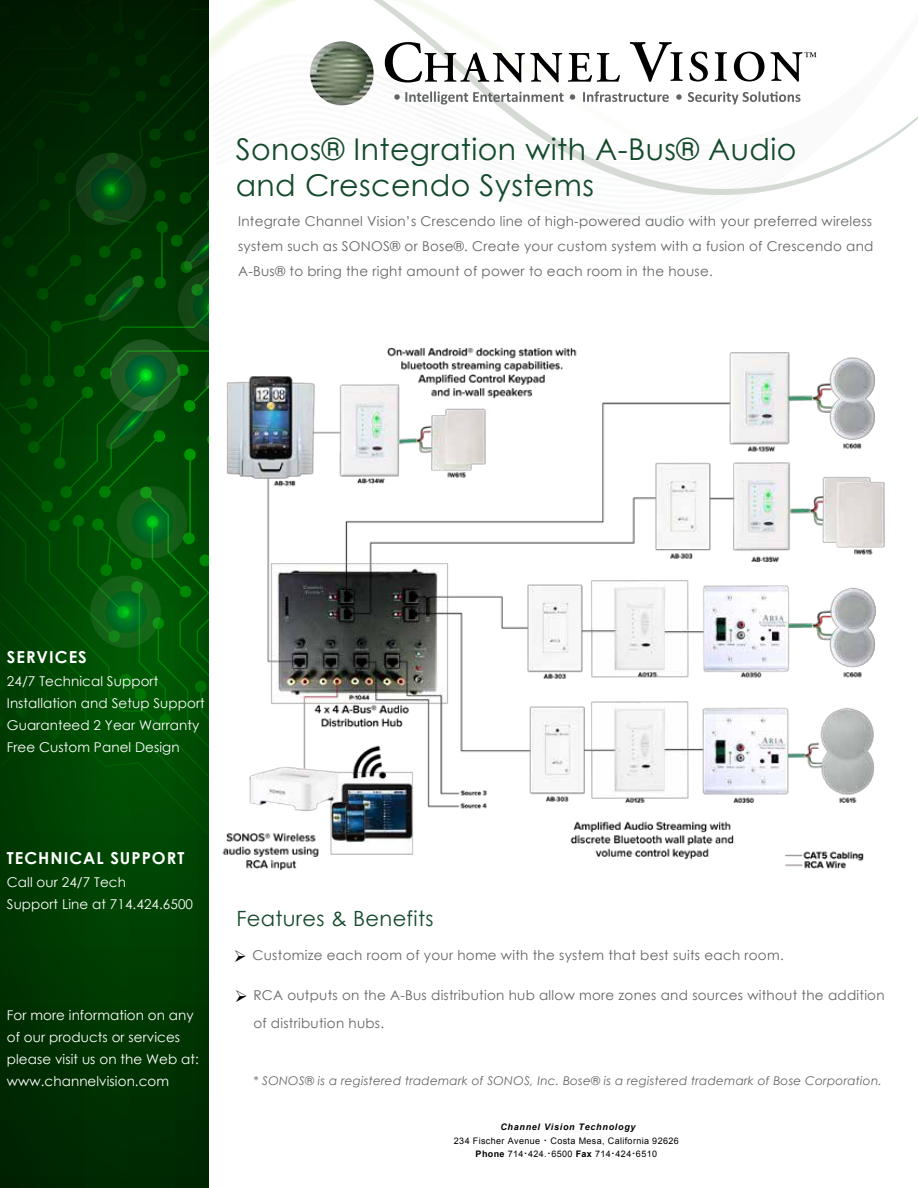
<style>
.page{position:relative;width:918px;height:1188px;background:#fff}
.page>*{position:absolute;margin:0;border:0;box-sizing:border-box;transform-origin:0 0}
.t1{font:30px/36px "Century Gothic";letter-spacing:.015em;color:#144a2c}
.t2{font:21px "Century Gothic";letter-spacing:.015em;color:#144a2c}
.t3{font:700 16.5px "Century Gothic";letter-spacing:.06em;color:#fff}
.t4{font:16.5px/27.2px "Wingdings";color:#000}
.t5{font:13.5px/25.2px "Century Gothic";letter-spacing:.02em;color:#636466;text-align:justify}
.t6{font:13.5px/22.2px "Century Gothic";letter-spacing:.005em;color:#fff}
.t7{font:italic 12px "Century Gothic";letter-spacing:.02em;color:#636466}
.t8{font:9px/13.5px "Arial";letter-spacing:.04em;color:#000;text-align:center}
.s1{color:#000}
.s2{font-weight:700;font-style:italic}
.s3{font-weight:700}
</style>
<div class="page">
<svg style="left:0;top:861px;width:208px;height:327px;background:#003402"></svg>
<svg style="left:0;top:0;width:208px;height:861px;background:#014105"></svg>
<img style="left:174px;top:0;width:35px;height:297px">
<img style="left:191px;top:229px;width:18px;height:50px">
<svg style="left:191px;top:0;width:727px;height:229px"></svg>
<svg style="left:394px;top:91px;width:407px;height:14px"></svg>
<svg style="left:385px;top:42px;width:177px;height:41px"></svg>
<svg style="left:568px;top:53px;width:52px;height:29px"></svg>
<svg style="left:630px;top:42px;width:53px;height:40px"></svg>
<svg style="left:689px;top:52px;width:19px;height:30px"></svg>
<svg style="left:715px;top:52px;width:12px;height:29px"></svg>
<svg style="left:734px;top:52px;width:82px;height:30px"></svg>
<img style="left:310px;top:41px;width:64px;height:64px;border-radius:32px">
<img style="left:222px;top:347px;width:663px;height:523px">
<h1 class="t1" style="left:236px;top:130px;width:562px">Sonos® Integration with A-Bus® Audio and Crescendo Systems</h1>
<p class="t5" style="left:238px;top:208px;width:637px">Integrate Channel Vision’s Crescendo line of high-powered audio with your preferred wireless system such as SONOS® or Bose®. Create your custom system with a fusion of Crescendo and A-Bus® to bring the right amount of power to each room in the house.</p>
<p class="t3" style="left:7px;top:645px;width:81px">SERVICES</p>
<p class="t6" style="left:7px;top:669px;width:199px">24/7 Technical Support<br>Installation and Setup Support<br>Guaranteed 2 Year Warranty<br>Free Custom Panel Design</p>
<p class="t3" style="left:7px;top:846px;width:179px">TECHNICAL SUPPORT</p>
<p class="t6" style="left:7px;top:870px;width:188px">Call our 24/7 Tech<br>Support Line at 714.424.6500</p>
<p class="t6" style="left:7px;top:1004px;width:193px">For more information on any of our products or services please visit us on the Web at: www.channelvision.com</p>
<h2 class="t2" style="left:236px;top:904px;width:199px">Features &amp; Benefits</h2>
<p class="t5" style="left:234px;top:942px;width:551px"><span class="s1">➢</span> Customize each room of your home with the system that best suits each room.</p>
<p class="t4" style="left:234px;top:955px;width:18px">➢➢ ➢</p>
<p class="t5" style="left:253px;top:980px;width:633px;line-height:28.5px">RCA outputs on the A-Bus distribution hub allow more zones and sources without the addition of distribution hubs.</p>
<p class="t7" style="left:253px;top:1072px;width:630px">* SONOS® is a registered trademark of SONOS, Inc. Bose® is a registered trademark of Bose Corporation.</p>
<p class="t8" style="left:454px;top:1120px;width:226px"><span class="s2">Channel Vision Technology<br></span>234 Fischer Avenue <sup>.</sup> Costa Mesa, California 92626<br><span class="s3">Phone</span> 714<sup>.</sup>424.<sup>.</sup>6500 <span class="s3">Fax</span> 714<sup>.</sup>424<sup>.</sup>6510</p>
</div>
